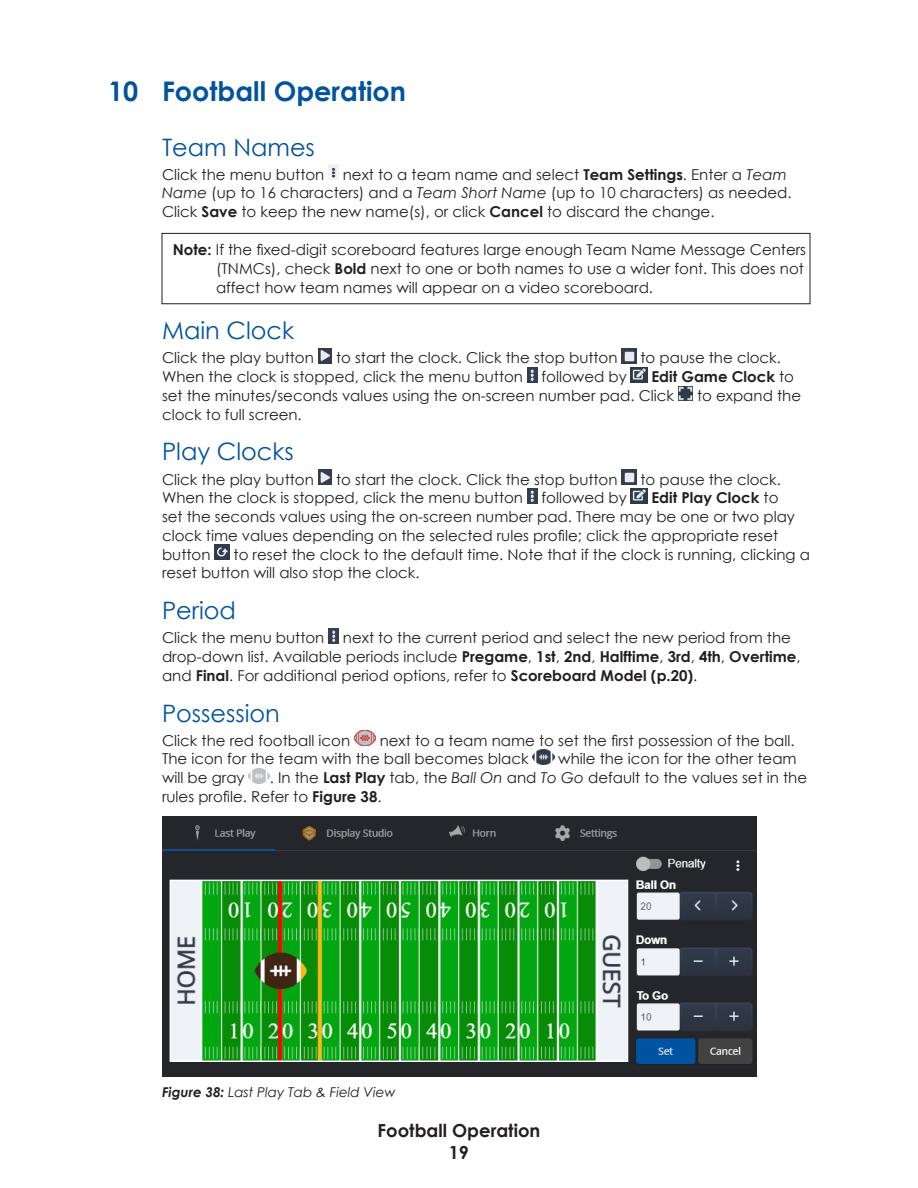
<style>
.page{position:relative;width:918px;height:1188px;background:#fff}
.page>*{position:absolute;margin:0;border:0;box-sizing:border-box;transform-origin:0 0}
.t1{font:700 27px "Century Gothic";color:#0153a0}
.Heading_2{font:24px "Century Gothic";color:#0153a0}
.t2{font:700 18px/22.5px "Century Gothic";color:#231f20;text-align:center}
.Intro_Text{font:15px/18.8px "Century Gothic";color:#231f20}
.Note_-_Column_Width{font:15px/18.8px "Century Gothic";color:#231f20}
.t3{font:italic 13.5px "Century Gothic";color:#231f20}
.s1{font-weight:700}
.s2{font-style:italic}
</style>
<div class="page">
<div style="left:162px;top:233px;width:648px;height:71px;border:1px solid #231f20"></div>
<img style="left:329px;top:165px;width:10px;height:15px">
<img style="left:318px;top:349px;width:14px;height:14px">
<img style="left:622px;top:349px;width:14px;height:14px">
<img style="left:527px;top:367px;width:10px;height:15px">
<img style="left:631px;top:367px;width:16px;height:15px">
<img style="left:678px;top:386px;width:15px;height:15px">
<img style="left:318px;top:470px;width:14px;height:15px">
<img style="left:622px;top:470px;width:14px;height:15px">
<img style="left:527px;top:488px;width:10px;height:15px">
<img style="left:631px;top:488px;width:16px;height:15px">
<img style="left:215px;top:545px;width:14px;height:15px">
<img style="left:329px;top:628px;width:10px;height:15px">
<img style="left:354px;top:731px;width:22px;height:15px">
<img style="left:533px;top:750px;width:21px;height:14px">
<img style="left:249px;top:768px;width:21px;height:15px">
<img style="left:162px;top:816px;width:594px;height:260px">
<p class="t1" style="left:108px;top:71px;width:300px">10 Football Operation</p>
<p class="Heading_2" style="left:162px;top:130px;width:154px">Team Names</p>
<p class="Intro_Text" style="left:162px;top:165px;width:631px">Click the menu button next to a team name and select <span class="s1">Team Settings</span>. Enter a <span class="s2">Team<br>Name</span> (up to 16 characters) and a <span class="s2">Team Short Name</span> (up to 10 characters) as needed.<br>Click <span class="s1">Save</span> to keep the new name(s), or click <span class="s1">Cancel</span> to discard the change.</p>
<p class="Note_-_Column_Width" style="left:216px;top:240px;width:592px;text-indent:-43px"><span class="s1">Note:</span> If the fixed-digit scoreboard features large enough Team Name Message Centers (TNMCs), check <span class="s1">Bold</span> next to one or both names to use a wider font. This does not affect how team names will appear on a video scoreboard.</p>
<p class="Heading_2" style="left:162px;top:314px;width:134px">Main Clock</p>
<p class="Intro_Text" style="left:162px;top:348px;width:153px">Click the play button</p>
<p class="Intro_Text" style="left:336px;top:348px;width:283px">to start the clock. Click the stop button</p>
<p class="Intro_Text" style="left:641px;top:348px;width:142px">to pause the clock.</p>
<p class="Intro_Text" style="left:162px;top:367px;width:466px">When the clock is stopped, click the menu button followed by</p>
<p class="Intro_Text" style="left:162px;top:367px;width:634px;text-indent:489px"><span class="s1">Edit Game Clock</span> to set the minutes/seconds values using the on-screen number pad. Click</p>
<p class="Intro_Text" style="left:697px;top:386px;width:106px">to expand the</p>
<p class="Intro_Text" style="left:162px;top:405px;width:141px">clock to full screen.</p>
<p class="Heading_2" style="left:162px;top:435px;width:133px">Play Clocks</p>
<p class="Intro_Text" style="left:162px;top:469px;width:153px">Click the play button</p>
<p class="Intro_Text" style="left:336px;top:469px;width:283px">to start the clock. Click the stop button</p>
<p class="Intro_Text" style="left:641px;top:469px;width:142px">to pause the clock.</p>
<p class="Intro_Text" style="left:162px;top:488px;width:466px">When the clock is stopped, click the menu button followed by</p>
<p class="Intro_Text" style="left:162px;top:488px;width:634px;text-indent:489px"><span class="s1">Edit Play Clock</span> to set the seconds values using the on-screen number pad. There may be one or two play clock time values depending on the selected rules profile; click the appropriate reset button</p>
<p class="Intro_Text" style="left:162px;top:544px;width:650px;text-indent:72px">to reset the clock to the default time. Note that if the clock is running, clicking a reset button will also stop the clock.</p>
<p class="Heading_2" style="left:162px;top:594px;width:75px">Period</p>
<p class="Intro_Text" style="left:162px;top:628px;width:640px">Click the menu button next to the current period and select the new period from the drop-down list. Available periods include <span class="s1">Pregame</span>, <span class="s1">1st</span>, <span class="s1">2nd</span>, <span class="s1">Halftime</span>, <span class="s1">3rd</span>, <span class="s1">4th</span>, <span class="s1">Overtime</span>, and <span class="s1">Final</span>. For additional period options, refer to <span class="s1">Scoreboard Model (p.20)</span>.</p>
<p class="Heading_2" style="left:162px;top:696px;width:119px">Possession</p>
<p class="Intro_Text" style="left:162px;top:731px;width:190px">Click the red football icon</p>
<p class="Intro_Text" style="left:162px;top:731px;width:634px;text-indent:218px">next to a team name to set the first possession of the ball.<br>The icon for the team with the ball becomes black</p>
<p class="Intro_Text" style="left:558px;top:749px;width:240px">while the icon for the other team</p>
<p class="Intro_Text" style="left:162px;top:768px;width:84px">will be gray</p>
<p class="Intro_Text" style="left:162px;top:768px;width:647px;text-indent:108px">. In the <span class="s1">Last Play</span> tab, the <span class="s2">Ball On</span> and <span class="s2">To Go</span> default to the values set in the rules profile. Refer to <span class="s1">Figure 38</span>.</p>
<p class="t3" style="left:162px;top:1083px;width:235px"><span class="s1">Figure 38:</span> Last Play Tab &amp; Field View</p>
<p class="t2" style="left:378px;top:1118px;width:164px">Football Operation<br>19</p>
</div>
